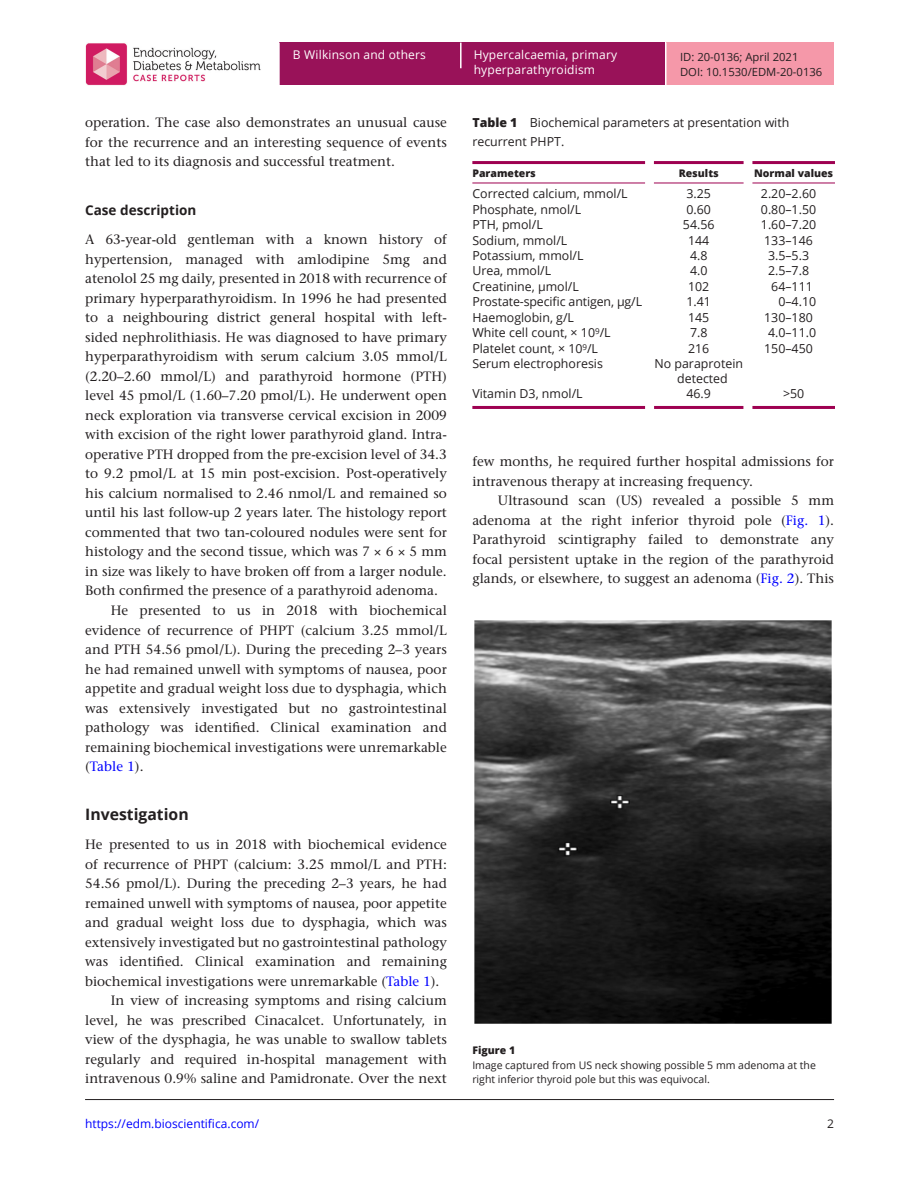
<style>
.page{position:relative;width:919px;height:1187px;background:#fff}
.page>*{position:absolute;margin:0;border:0;box-sizing:border-box;transform-origin:0 0}
.t1{font:700 15.75px "Open Sans";color:#231f20}
.TXT{font:500 13.5px/19.5px "Stone Serif Std";color:#231f20;text-align:justify}
.TXI{font:500 13.5px/19.5px "Stone Serif Std";color:#231f20;text-align:justify}
.t2{font:700 13.5px "Open Sans";color:#231f20}
.TB{font:12.3px/14.7px "Open Sans";color:#231f20}
.TC{font:12.3px/19.5px "Open Sans";color:#231f20}
.TB_Bot_Rule{font:12.3px "Open Sans";color:#231f20}
.t3{font:12px/14.7px "Open Sans";letter-spacing:.015em;color:#fff}
.t4{font:12px "Open Sans";color:#00f}
.t5{font:12px "Open Sans";color:#231f20}
.t6{font:11.25px "Open Sans";color:#231f20}
.FC{font:10.5px/14.7px "Open Sans";color:#231f20}
.TCH{font:800 10.5px "Open Sans";color:#231f20}
.FC-2{font:800 10.5px "Open Sans";color:#231f20}
.s1{color:#00f}
.s2{font-weight:800}
</style>
<div class="page">
<div style="left:280px;top:43px;width:385px;height:42px;background:#991259"></div>
<div style="left:666px;top:43px;width:167px;height:42px;background:#f598a9"></div>
<svg style="left:460px;top:43px;width:1px;height:25px"></svg>
<img style="left:85px;top:43px;width:176px;height:42px">
<hr style="left:85px;top:1099px;width:749px;height:1px;background:#231f20">
<hr style="left:472px;top:161px;width:173px;height:3px;background:#9e0151">
<hr style="left:472px;top:183px;width:173px;height:1px;background:#9e0151">
<hr style="left:654px;top:161px;width:89px;height:3px;background:#9e0151">
<hr style="left:654px;top:183px;width:89px;height:1px;background:#9e0151">
<hr style="left:752px;top:161px;width:82px;height:3px;background:#9e0151">
<hr style="left:752px;top:183px;width:82px;height:1px;background:#9e0151">
<hr style="left:472px;top:406px;width:173px;height:3px;background:#9e0151">
<hr style="left:654px;top:406px;width:89px;height:3px;background:#9e0151">
<hr style="left:752px;top:406px;width:82px;height:3px;background:#9e0151">
<img style="left:474px;top:620px;width:357px;height:403px">
<p class="t3" style="left:293px;top:47px;width:134px">B Wilkinson and others</p>
<p class="t3" style="left:473px;top:47px;width:145px">Hypercalcaemia, primary hyperparathyroidism</p>
<p class="t6" style="left:680px;top:50px;width:120px">ID: 20-0136; April 2021</p>
<p class="t6" style="left:680px;top:64px;width:144px">DOI: 10.1530/EDM-20-0136</p>
<p class="TXT" style="left:85px;top:113px;width:363px">operation. The case also demonstrates an unusual cause for the recurrence and an interesting sequence of events that led to its diagnosis and successful treatment.</p>
<h2 class="t2" style="left:85px;top:200px;width:113px">Case description</h2>
<p class="TXT" style="left:85px;top:230px;width:363px">A 63-year-old gentleman with a known history of hypertension, managed with amlodipine 5mg and atenolol 25 mg daily, presented in 2018 with recurrence of primary hyperparathyroidism. In 1996 he had presented to a neighbouring district general hospital with left&shy;sided nephrolithiasis. He was diagnosed to have primary hyperparathyroidism with serum calcium 3.05 mmol/L (2.20–2.60 mmol/L) and parathyroid hormone (PTH) level 45 pmol/L (1.60–7.20 pmol/L). He underwent open neck exploration via transverse cervical excision in 2009 with excision of the right lower parathyroid gland. Intra&shy;operative PTH dropped from the pre-excision level of 34.3 to 9.2 pmol/L at 15 min post-excision. Post-operatively his calcium normalised to 2.46 nmol/L and remained so until his last follow-up 2 years later. The histology report commented that two tan-coloured nodules were sent for histology and the second tissue, which was 7 × 6 × 5 mm in size was likely to have broken off from a larger nodule.<br>Both confirmed the presence of a parathyroid adenoma.</p>
<p class="TXI" style="left:85px;top:600px;width:363px;text-indent:26px">He presented to us in 2018 with biochemical evidence of recurrence of PHPT (calcium 3.25 mmol/L and PTH 54.56 pmol/L). During the preceding 2–3 years he had remained unwell with symptoms of nausea, poor appetite and gradual weight loss due to dysphagia, which was extensively investigated but no gastrointestinal pathology was identified. Clinical examination and remaining biochemical investigations were unremarkable (<span class="s1">Table 1</span>).</p>
<h1 class="t1" style="left:85px;top:803px;width:105px">Investigation</h1>
<p class="TXT" style="left:85px;top:834px;width:363px">He presented to us in 2018 with biochemical evidence of recurrence of PHPT (calcium: 3.25 mmol/L and PTH:<br>54.56 pmol/L). During the preceding 2–3 years, he had remained unwell with symptoms of nausea, poor appetite and gradual weight loss due to dysphagia, which was extensively investigated but no gastrointestinal pathology was identified. Clinical examination and remaining biochemical investigations were unremarkable (<span class="s1">Table 1</span>).</p>
<p class="TXI" style="left:85px;top:990px;width:363px;text-indent:26px">In view of increasing symptoms and rising calcium level, he was prescribed Cinacalcet. Unfortunately, in view of the dysphagia, he was unable to swallow tablets regularly and required in-hospital management with intravenous 0.9% saline and Pamidronate. Over the next</p>
<p class="TC" style="left:472px;top:112px;width:318px"><span class="s2">Table 1</span> Biochemical parameters at presentation with recurrent PHPT.</p>
<p class="TCH" style="left:472px;top:165px;width:65px">Parameters</p>
<p class="TCH" style="left:678px;top:165px;width:42px">Results</p>
<p class="TCH" style="left:754px;top:165px;width:81px">Normal values</p>
<p class="TB" style="left:472px;top:186px;width:157px">Corrected calcium, mmol/L</p>
<p class="TB" style="left:686px;top:186px;width:26px">3.25</p>
<p class="TB" style="left:760px;top:186px;width:57px">2.20–2.60</p>
<p class="TB" style="left:472px;top:201px;width:110px">Phosphate, nmol/L</p>
<p class="TB" style="left:686px;top:201px;width:26px">0.60</p>
<p class="TB" style="left:760px;top:201px;width:57px">0.80–1.50</p>
<p class="TB" style="left:472px;top:217px;width:72px">PTH, pmol/L</p>
<p class="TB" style="left:683px;top:217px;width:33px">54.56</p>
<p class="TB" style="left:760px;top:217px;width:57px">1.60–7.20</p>
<p class="TB" style="left:472px;top:232px;width:96px">Sodium, mmol/L</p>
<p class="TB" style="left:688px;top:232px;width:23px">144</p>
<p class="TB" style="left:764px;top:232px;width:50px">133–146</p>
<p class="TB" style="left:472px;top:248px;width:113px">Potassium, mmol/L</p>
<p class="TB" style="left:690px;top:248px;width:19px">4.8</p>
<p class="TB" style="left:768px;top:248px;width:43px">3.5–5.3</p>
<p class="TB" style="left:472px;top:263px;width:80px">Urea, mmol/L</p>
<p class="TB" style="left:690px;top:263px;width:19px">4.0</p>
<p class="TB" style="left:768px;top:263px;width:43px">2.5–7.8</p>
<p class="TB" style="left:472px;top:279px;width:108px">Creatinine, µmol/L</p>
<p class="TB" style="left:688px;top:279px;width:23px">102</p>
<p class="TB" style="left:771px;top:279px;width:43px">64–111</p>
<p class="TB" style="left:472px;top:294px;width:171px">Prostate-specific antigen, µg/L</p>
<p class="TB" style="left:686px;top:294px;width:26px">1.41</p>
<p class="TB" style="left:778px;top:294px;width:39px">0–4.10</p>
<p class="TB" style="left:472px;top:310px;width:103px">Haemoglobin, g/L</p>
<p class="TB" style="left:688px;top:310px;width:23px">145</p>
<p class="TB" style="left:764px;top:310px;width:50px">130–180</p>
<p class="TB" style="left:472px;top:325px;width:140px">White cell count, × 10<sup>9</sup>/L</p>
<p class="TB" style="left:690px;top:325px;width:19px">7.8</p>
<p class="TB" style="left:768px;top:325px;width:50px">4.0–11.0</p>
<p class="TB" style="left:472px;top:341px;width:127px">Platelet count, × 10<sup>9</sup>/L</p>
<p class="TB" style="left:688px;top:341px;width:23px">216</p>
<p class="TB" style="left:764px;top:341px;width:50px">150–450</p>
<p class="TB" style="left:472px;top:356px;width:132px">Serum electrophoresis</p>
<p class="TB" style="left:677px;top:356px;width:67px;text-indent:-23px">No paraprotein detected</p>
<p class="TB_Bot_Rule" style="left:472px;top:385px;width:112px">Vitamin D3, nmol/L</p>
<p class="TB_Bot_Rule" style="left:686px;top:385px;width:26px">46.9</p>
<p class="TB_Bot_Rule" style="left:783px;top:385px;width:23px">&gt;50</p>
<p class="TXI" style="left:472px;top:451px;width:363px">few months, he required further hospital admissions for intravenous therapy at increasing frequency.</p>
<p class="TXI" style="left:472px;top:490px;width:363px;text-indent:26px">Ultrasound scan (US) revealed a possible 5 mm adenoma at the right inferior thyroid pole (<span class="s1">Fig. 1</span>).<br>Parathyroid scintigraphy failed to demonstrate any focal persistent uptake in the region of the parathyroid glands, or elsewhere, to suggest an adenoma (<span class="s1">Fig. 2</span>). This</p>
<p class="FC-2" style="left:472px;top:1042px;width:44px">Figure 1</p>
<p class="FC" style="left:472px;top:1057px;width:345px">Image captured from US neck showing possible 5 mm adenoma at the right inferior thyroid pole but this was equivocal.</p>
<p class="t4" style="left:85px;top:1115px;width:176px">https://edm.bioscientifica.com/</p>
<p class="t5" style="left:827px;top:1115px;width:8px">2</p>
</div>
